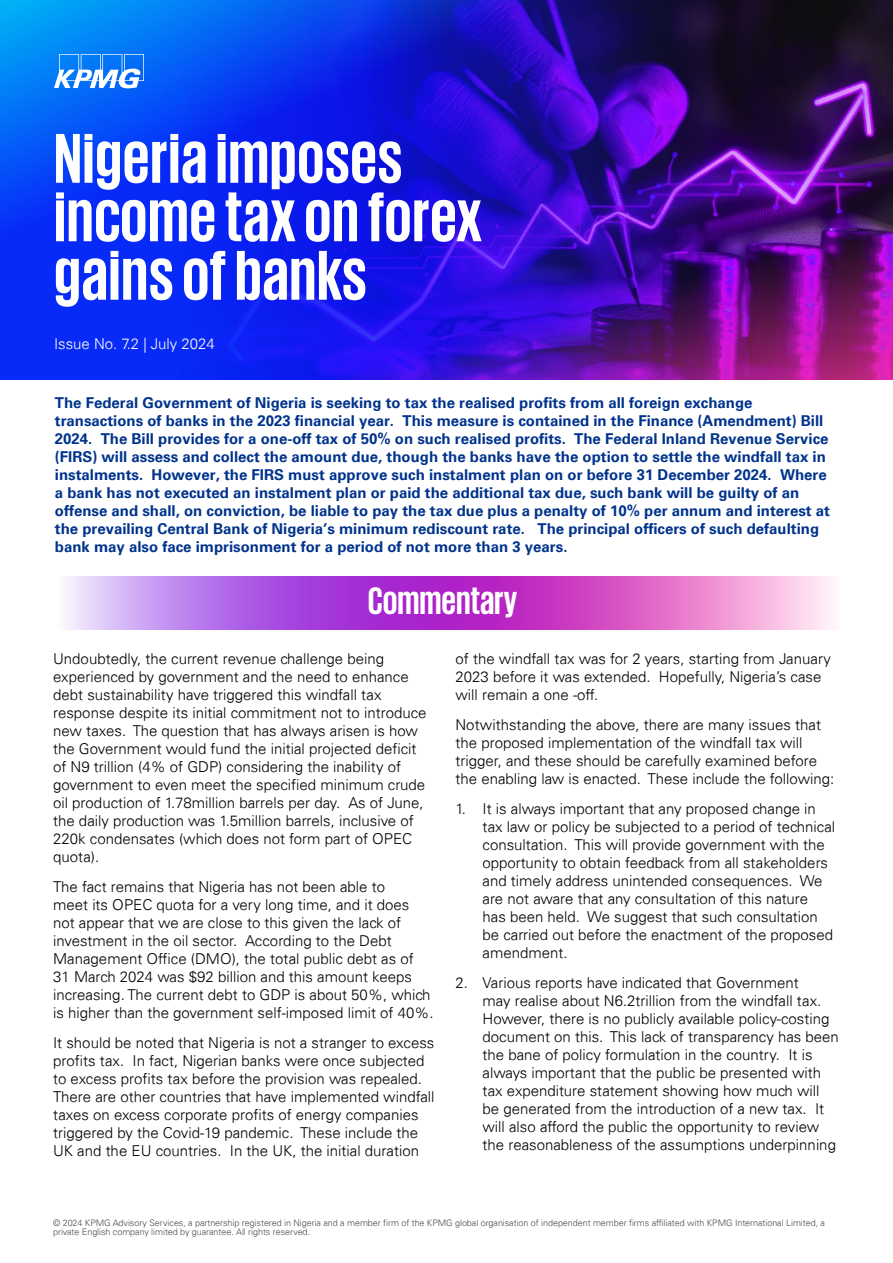
<style>
.page{position:relative;width:893px;height:1263px;background:#fff}
.page>*{position:absolute;margin:0;border:0;box-sizing:border-box;transform-origin:0 0}
.t1{font:700 72px/58.5px "KPMG";letter-spacing:.01em;color:#fff}
.t2{font:700 39px "KPMG";color:#fff}
.t3{font:300 15px/18px "Univers 45";color:#000}
.t4{font:700 15px/18px "Univers";color:#00338d}
.t5{font:300 15px "Univers 45";color:#fff}
.t6{font:300 9px/9px "Univers 45";letter-spacing:-.005em;color:#524b48}
</style>
<div class="page">
<img style="left:0;top:0;width:893px;height:379px">
<svg style="left:54px;top:54px;width:90px;height:34px"></svg>
<svg style="left:64px;top:576px;width:770px;height:54px;background:#c96bd9"></svg>
<h1 class="t1" style="left:54px;top:127px;width:429px">Nigeria imposes income tax on forex gains of banks</h1>
<p class="t5" style="left:54px;top:335px;width:162px">Issue No. 7.2 | July 2024</p>
<p class="t4" style="left:55px;top:395px;width:777px">The Federal Government of Nigeria is seeking to tax the realised profits from all foreign exchange transactions of banks in the 2023 financial year. This measure is contained in the Finance (Amendment) Bill 2024. The Bill provides for a one-off tax of 50% on such realised profits. The Federal Inland Revenue Service (FIRS) will assess and collect the amount due, though the banks have the option to settle the windfall tax in instalments. However, the FIRS must approve such instalment plan on or before 31 December 2024. Where a bank has not executed an instalment plan or paid the additional tax due, such bank will be guilty of an offense and shall, on conviction, be liable to pay the tax due plus a penalty of 10% per annum and interest at the prevailing Central Bank of Nigeria’s minimum rediscount rate. The principal officers of such defaulting bank may also face imprisonment for a period of not more than 3 years.</p>
<h2 class="t2" style="left:368px;top:581px;width:151px">Commentary</h2>
<p class="t3" style="left:455px;top:649px;width:377px">of the windfall tax was for 2 years, starting from January<br>2023 before it was extended. Hopefully, Nigeria’s case will remain a one -off.</p>
<p class="t3" style="left:455px;top:715px;width:380px">Notwithstanding the above, there are many issues that the proposed implementation of the windfall tax will trigger, and these should be carefully examined before the enabling law is enacted. These include the following:</p>
<p class="t3" style="left:482px;top:799px;width:354px;text-indent:-27px">1. It is always important that any proposed change in tax law or policy be subjected to a period of technical consultation. This will provide government with the opportunity to obtain feedback from all stakeholders and timely address unintended consequences. We are not aware that any consultation of this nature has been held. We suggest that such consultation be carried out before the enactment of the proposed amendment.</p>
<p class="t3" style="left:482px;top:973px;width:358px;text-indent:-27px">2. Various reports have indicated that Government<br>may realise about N6.2trillion from the windfall tax.<br>However, there is no publicly available policy-costing document on this. This lack of transparency has been the bane of policy formulation in the country. It is always important that the public be presented with tax expenditure statement showing how much will be generated from the introduction of a new tax. It will also afford the public the opportunity to review the reasonableness of the assumptions underpinning</p>
<p class="t3" style="left:53px;top:649px;width:375px">Undoubtedly, the current revenue challenge being experienced by government and the need to enhance debt sustainability have triggered this windfall tax response despite its initial commitment not to introduce new taxes. The question that has always arisen is how the Government would fund the initial projected deficit of N9 trillion (4% of GDP) considering the inability of government to even meet the specified minimum crude oil production of 1.78million barrels per day. As of June, the daily production was 1.5million barrels, inclusive of 220k condensates (which does not form part of OPEC quota).</p>
<p class="t3" style="left:53px;top:877px;width:382px">The fact remains that Nigeria has not been able to<br>meet its OPEC quota for a very long time, and it does not appear that we are close to this given the lack of investment in the oil sector. According to the Debt Management Office (DMO), the total public debt as of 31 March 2024 was $92 billion and this amount keeps increasing. The current debt to GDP is about 50%, which is higher than the government self-imposed limit of 40%.</p>
<p class="t3" style="left:53px;top:1033px;width:383px">It should be noted that Nigeria is not a stranger to excess profits tax. In fact, Nigerian banks were once subjected to excess profits tax before the provision was repealed.<br>There are other countries that have implemented windfall taxes on excess corporate profits of energy companies triggered by the Covid-19 pandemic. These include the UK and the EU countries. In the UK, the initial duration</p>
<p class="t6" style="left:53px;top:1218px;width:773px">© 2024 KPMG Advisory Services, a partnership registered in Nigeria and a member firm of the KPMG global organisation of independent member firms affiliated with KPMG International Limited, a private English company limited by guarantee. All rights reserved.</p>
</div>
